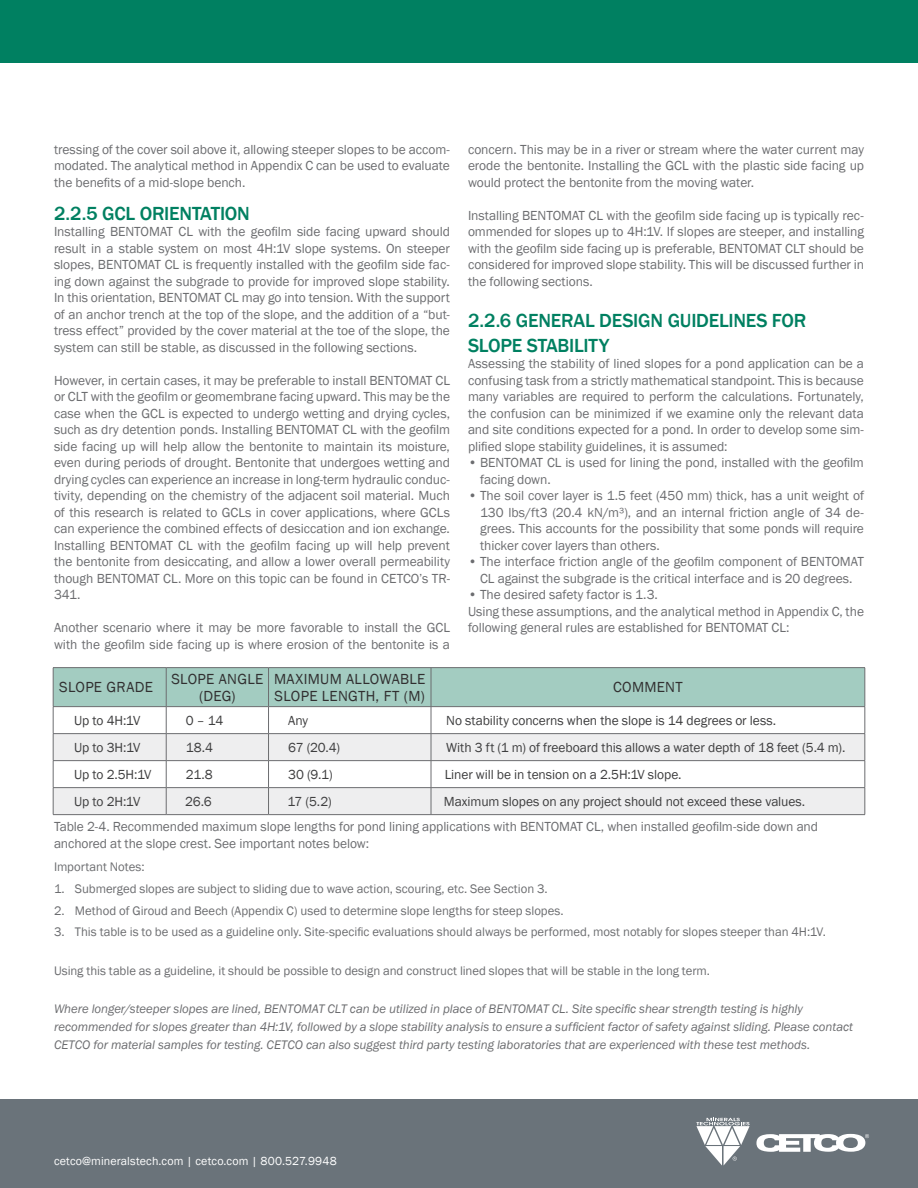
<style>
.page{position:relative;width:918px;height:1188px;background:#fff}
.page>*{position:absolute;margin:0;border:0;box-sizing:border-box;transform-origin:0 0}
.śródtytuł_zielony{font:500 19.5px/24.6px "Franklin Gothic";letter-spacing:-.01em;color:#008061}
.tekst_podstawowy{font:500 19.5px "Franklin Gothic";letter-spacing:-.01em;color:#008061}
.Nazwy_kolumn_CENTER{font:15px/16.5px "Franklin Gothic";letter-spacing:.02em;color:#312f30;text-align:center}
.Nazwy_kolumn{font:15px "Franklin Gothic";letter-spacing:.02em;color:#312f30}
.tekst_podstawowy-2{font:13.5px/16.5px "Franklin Gothic";letter-spacing:-.005em;color:#6c6d70;text-align:justify}
.Table_of_Contents_wi{font:13.5px "Franklin Gothic";letter-spacing:-.005em;color:#3e3e3f}
.Podpis_pod_fotę{font:13.5px/16.5px "Franklin Gothic";letter-spacing:-.005em;color:#6c6d70}
.Table_of_Contents_wi-2{font:12.75px "Franklin Gothic";letter-spacing:-.005em;color:#6c6d70}
.Table_of_Contents_wi-3{font:italic 12.75px/18px "Franklin Gothic";letter-spacing:-.005em;color:#6c6d70}
.t1{font:12px "Franklin Gothic";letter-spacing:.015em;color:#fff}
</style>
<div class="page">
<div style="left:0;top:0;width:918px;height:63px;background:#008061"></div>
<div style="left:0;top:1099px;width:918px;height:89px;background:#6a737a"></div>
<svg style="left:756px;top:1134px;width:113px;height:18px"></svg>
<svg style="left:696px;top:1118px;width:54px;height:48px"></svg>
<hr style="left:53px;top:667px;width:113px;height:1px;background:#6c6d70">
<hr style="left:166px;top:667px;width:103px;height:1px;background:#6c6d70">
<hr style="left:269px;top:667px;width:162px;height:1px;background:#6c6d70">
<hr style="left:431px;top:667px;width:434px;height:1px;background:#6c6d70">
<svg style="left:53px;top:668px;width:813px;height:146px"></svg>
<hr style="left:53px;top:814px;width:113px;height:1px;background:#6c6d70">
<hr style="left:166px;top:814px;width:103px;height:1px;background:#6c6d70">
<hr style="left:269px;top:814px;width:162px;height:1px;background:#6c6d70">
<hr style="left:431px;top:814px;width:434px;height:1px;background:#6c6d70">
<p class="tekst_podstawowy-2" style="left:54px;top:141px;width:397px">tressing of the cover soil above it, allowing steeper slopes to be accom&shy;modated. The analytical method in Appendix C can be used to evaluate the benefits of a mid-slope bench.</p>
<p class="tekst_podstawowy" style="left:54px;top:201px;width:197px">2.2.5 GCL ORIENTATION</p>
<p class="tekst_podstawowy-2" style="left:54px;top:224px;width:398px">Installing BENTOMAT CL with the geofilm side facing upward should result in a stable system on most 4H:1V slope systems. On steeper slopes, BENTOMAT CL is frequently installed with the geofilm side fac&shy;ing down against the subgrade to provide for improved slope stability.<br>In this orientation, BENTOMAT CL may go into tension. With the support of an anchor trench at the top of the slope, and the addition of a “but&shy;tress effect” provided by the cover material at the toe of the slope, the system can still be stable, as discussed in the following sections.</p>
<p class="tekst_podstawowy-2" style="left:54px;top:372px;width:398px">However, in certain cases, it may be preferable to install BENTOMAT CL or CLT with the geofilm or geomembrane facing upward. This may be the case when the GCL is expected to undergo wetting and drying cycles, such as dry detention ponds. Installing BENTOMAT CL with the geofilm side facing up will help allow the bentonite to maintain its moisture, even during periods of drought. Bentonite that undergoes wetting and drying cycles can experience an increase in long-term hydraulic conduc&shy;tivity, depending on the chemistry of the adjacent soil material. Much of this research is related to GCLs in cover applications, where GCLs can experience the combined effects of desiccation and ion exchange.<br>Installing BENTOMAT CL with the geofilm facing up will help prevent the bentonite from desiccating, and allow a lower overall permeability though BENTOMAT CL. More on this topic can be found in CETCO’s TR-341.</p>
<p class="tekst_podstawowy-2" style="left:54px;top:620px;width:397px">Another scenario where it may be more favorable to install the GCL with the geofilm side facing up is where erosion of the bentonite is a</p>
<p class="tekst_podstawowy-2" style="left:468px;top:141px;width:398px">concern. This may be in a river or stream where the water current may erode the bentonite. Installing the GCL with the plastic side facing up would protect the bentonite from the moving water.</p>
<p class="tekst_podstawowy-2" style="left:468px;top:207px;width:398px">Installing BENTOMAT CL with the geofilm side facing up is typically rec&shy;ommended for slopes up to 4H:1V. If slopes are steeper, and installing with the geofilm side facing up is preferable, BENTOMAT CLT should be considered for improved slope stability. This will be discussed further in the following sections.</p>
<p class="śródtytuł_zielony" style="left:468px;top:308px;width:340px">2.2.6 GENERAL DESIGN GUIDELINES FOR<br>SLOPE STABILITY</p>
<p class="tekst_podstawowy-2" style="left:468px;top:356px;width:398px">Assessing the stability of lined slopes for a pond application can be a confusing task from a strictly mathematical standpoint. This is because many variables are required to perform the calculations. Fortunately, the confusion can be minimized if we examine only the relevant data and site conditions expected for a pond. In order to develop some sim&shy;plified slope stability guidelines, it is assumed:</p>
<p class="tekst_podstawowy-2" style="left:480px;top:455px;width:385px;text-indent:-12px">• BENTOMAT CL is used for lining the pond, installed with the geofilm facing down.</p>
<p class="tekst_podstawowy-2" style="left:480px;top:488px;width:385px;text-indent:-12px">• The soil cover layer is 1.5 feet (450 mm) thick, has a unit weight of 130 lbs/ft3 (20.4 kN/m³), and an internal friction angle of 34 de&shy;grees. This accounts for the possibility that some ponds will require thicker cover layers than others.</p>
<p class="tekst_podstawowy-2" style="left:468px;top:554px;width:397px;text-align:center">• The interface friction angle of the geofilm component of BENTOMAT<br>CL against the subgrade is the critical interface and is 20 degrees.</p>
<p class="tekst_podstawowy-2" style="left:468px;top:587px;width:191px">• The desired safety factor is 1.3.</p>
<p class="tekst_podstawowy-2" style="left:468px;top:604px;width:398px">Using these assumptions, and the analytical method in Appendix C, the following general rules are established for BENTOMAT CL:</p>
<p class="Nazwy_kolumn" style="left:59px;top:678px;width:95px">SLOPE GRADE</p>
<p class="Nazwy_kolumn_CENTER" style="left:171px;top:671px;width:93px">SLOPE ANGLE (DEG)</p>
<p class="Nazwy_kolumn_CENTER" style="left:274px;top:671px;width:153px;text-align:left">MAXIMUM ALLOWABLE<br>SLOPE LENGTH, FT (M)</p>
<p class="Nazwy_kolumn_CENTER" style="left:613px;top:679px;width:71px">COMMENT</p>
<p class="Table_of_Contents_wi" style="left:74px;top:712px;width:68px">Up to 4H:1V</p>
<p class="Table_of_Contents_wi" style="left:186px;top:712px;width:39px">0 – 14</p>
<p class="Table_of_Contents_wi" style="left:288px;top:712px;width:21px">Any</p>
<p class="Table_of_Contents_wi" style="left:446px;top:712px;width:332px">No stability concerns when the slope is 14 degrees or less.</p>
<p class="Table_of_Contents_wi" style="left:74px;top:739px;width:68px">Up to 3H:1V</p>
<p class="Table_of_Contents_wi" style="left:186px;top:739px;width:29px">18.4</p>
<p class="Table_of_Contents_wi" style="left:288px;top:739px;width:54px">67 (20.4)</p>
<p class="Table_of_Contents_wi" style="left:446px;top:739px;width:401px">With 3 ft (1 m) of freeboard this allows a water depth of 18 feet (5.4 m).</p>
<p class="Table_of_Contents_wi" style="left:74px;top:766px;width:79px">Up to 2.5H:1V</p>
<p class="Table_of_Contents_wi" style="left:186px;top:766px;width:28px">21.8</p>
<p class="Table_of_Contents_wi" style="left:288px;top:766px;width:46px">30 (9.1)</p>
<p class="Table_of_Contents_wi" style="left:445px;top:766px;width:238px">Liner will be in tension on a 2.5H:1V slope.</p>
<p class="Table_of_Contents_wi" style="left:74px;top:793px;width:68px">Up to 2H:1V</p>
<p class="Table_of_Contents_wi" style="left:185px;top:793px;width:28px">26.6</p>
<p class="Table_of_Contents_wi" style="left:287px;top:793px;width:46px">17 (5.2)</p>
<p class="Table_of_Contents_wi" style="left:444px;top:793px;width:363px">Maximum slopes on any project should not exceed these values.</p>
<p class="Podpis_pod_fotę" style="left:54px;top:819px;width:766px">Table 2-4. Recommended maximum slope lengths for pond lining applications with BENTOMAT CL, when installed geofilm-side down and anchored at the slope crest. See important notes below:</p>
<p class="Table_of_Contents_wi-2" style="left:54px;top:859px;width:92px">Important Notes:</p>
<p class="Table_of_Contents_wi-2" style="left:54px;top:881px;width:495px">1. Submerged slopes are subject to sliding due to wave action, scouring, etc. See Section 3.</p>
<p class="Table_of_Contents_wi-2" style="left:54px;top:902px;width:511px">2. Method of Giroud and Beech (Appendix C) used to determine slope lengths for steep slopes.</p>
<p class="Table_of_Contents_wi-2" style="left:54px;top:924px;width:773px">3. This table is to be used as a guideline only. Site-specific evaluations should always be performed, most notably for slopes steeper than 4H:1V.</p>
<p class="Table_of_Contents_wi-2" style="left:54px;top:962px;width:658px">Using this table as a guideline, it should be possible to design and construct lined slopes that will be stable in the long term.</p>
<p class="Table_of_Contents_wi-3" style="left:54px;top:1000px;width:801px">Where longer/steeper slopes are lined, BENTOMAT CLT can be utilized in place of BENTOMAT CL. Site specific shear strength testing is highly recommended for slopes greater than 4H:1V, followed by a slope stability analysis to ensure a sufficient factor of safety against sliding. Please contact<br>CETCO for material samples for testing. CETCO can also suggest third party testing laboratories that are experienced with these test methods.</p>
<p class="t1" style="left:54px;top:1153px;width:284px">cetco@mineralstech.com | cetco.com | 800.527.9948</p>
</div>
